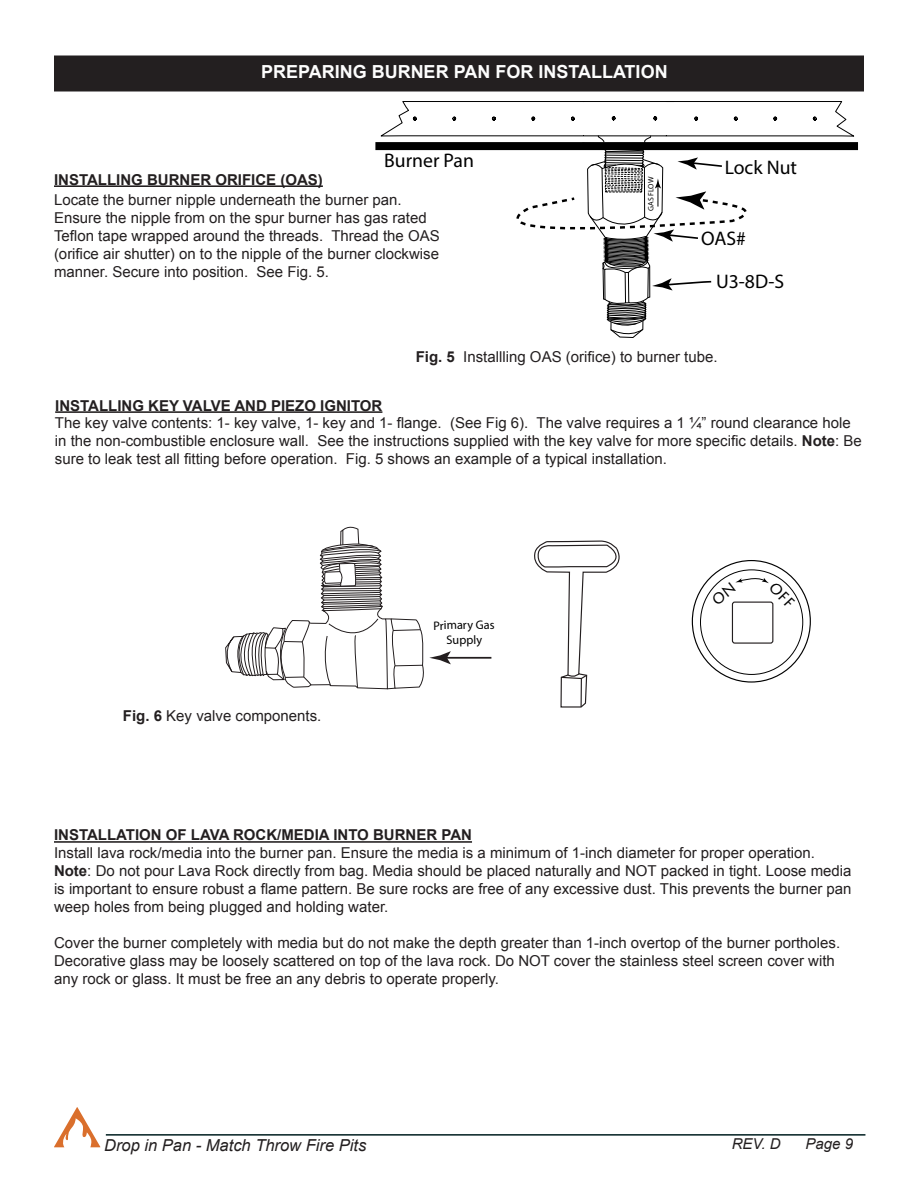
<style>
.page{position:relative;width:918px;height:1188px;background:#fff}
.page>*{position:absolute;margin:0;border:0;box-sizing:border-box;transform-origin:0 0}
.t1{font:19.65px/42.6px "Myriad Pro";color:#000}
.t2{font:700 18px "Arial";color:#fdfdfd}
.t3{font:italic 16.5px "Arial";color:#231f20}
.t4{font:15px/18px "Arial";color:#231f20}
.t5{font:700 15px "Arial";color:#231f20}
.t6{font:italic 15px "Arial";color:#231f20}
.t7{font:12.3px/14.9px "Myriad Pro";color:#000;text-align:center}
.t8{font:7.65px "Myriad Pro";color:#000}
.s1{font-weight:700}
</style>
<div class="page">
<hr style="left:106px;top:1134px;width:759px;height:2px;background:#001f20">
<svg style="left:54px;top:1107px;width:46px;height:40px"></svg>
<hr style="left:54px;top:185px;width:269px;height:2px;background:#231f20">
<svg style="left:378px;top:101px;width:479px;height:237px"></svg>
<div style="left:55px;top:56px;width:808px;height:35px;background:#231f20"></div>
<div style="left:54px;top:56px;width:810px;height:36px;border:2px solid #231f20"></div>
<hr style="left:55px;top:411px;width:327px;height:2px;background:#231f20">
<hr style="left:445px;top:657px;width:46px;height:2px;background:#231e1f">
<svg style="left:225px;top:526px;width:226px;height:163px"></svg>
<svg style="left:534px;top:540px;width:86px;height:168px"></svg>
<div style="left:732px;top:602px;width:41px;height:42px;border:1px solid #231e1f;border-radius:2px"></div>
<hr style="left:54px;top:841px;width:418px;height:2px;background:#231f20">
<svg style="left:711px;top:576px;width:84px;height:32px"></svg>
<p class="t2" style="left:261px;top:60px;width:408px">PREPARING BURNER PAN FOR INSTALLATION</p>
<p class="t1" style="left:384px;top:139px;width:91px">Burner Pan</p>
<p class="t5" style="left:54px;top:169px;width:270px">INSTALLING BURNER ORIFICE (OAS)</p>
<p class="t4" style="left:54px;top:191px;width:387px">Locate the burner nipple underneath the burner pan.<br>Ensure the nipple from on the spur burner has gas rated Teflon tape wrapped around the threads. Thread the OAS (orifice air shutter) on to the nipple of the burner clockwise manner. Secure into position. See Fig. 5.</p>
<p class="t8" style="left:646px;top:211px;width:36px;rotate:-90deg">GAS FLOW</p>
<p class="t1" style="left:725px;top:146px;width:74px">Lock Nut</p>
<p class="t1" style="left:716px;top:217px;width:70px;text-indent:-15px">OAS#<br>U3-8D-S</p>
<p class="t4" style="left:416px;top:348px;width:303px"><span class="s1">Fig. 5</span> Installling OAS (orifice) to burner tube.</p>
<p class="t5" style="left:55px;top:395px;width:329px">INSTALLING KEY VALVE AND PIEZO IGNITOR</p>
<p class="t4" style="left:55px;top:414px;width:809px">The key valve contents: 1- key valve, 1- key and 1- flange. (See Fig 6). The valve requires a 1 ¼” round clearance hole in the non-combustible enclosure wall. See the instructions supplied with the key valve for more specific details. <span class="s1">Note</span>: Be sure to leak test all fitting before operation. Fig. 5 shows an example of a typical installation.</p>
<p class="t4" style="left:123px;top:707px;width:200px"><span class="s1">Fig. 6</span> Key valve components.</p>
<p class="t7" style="left:433px;top:618px;width:63px;rotate:-1deg">Primary Gas<br>Supply</p>
<p class="t5" style="left:54px;top:825px;width:420px">INSTALLATION OF LAVA ROCK/MEDIA INTO BURNER PAN</p>
<p class="t4" style="left:54px;top:844px;width:763px">Install lava rock/media into the burner pan. Ensure the media is a minimum of 1-inch diameter for proper operation.</p>
<p class="t4" style="left:54px;top:862px;width:799px;text-align:justify"><span class="s1">Note</span>: Do not pour Lava Rock directly from bag. Media should be placed naturally and NOT packed in tight. Loose media is important to ensure robust a flame pattern. Be sure rocks are free of any excessive dust. This prevents the burner pan weep holes from being plugged and holding water.</p>
<p class="t4" style="left:54px;top:934px;width:788px">Cover the burner completely with media but do not make the depth greater than 1-inch overtop of the burner portholes.</p>
<p class="t4" style="left:54px;top:952px;width:782px">Decorative glass may be loosely scattered on top of the lava rock. Do NOT cover the stainless steel screen cover with</p>
<p class="t4" style="left:54px;top:970px;width:446px">any rock or glass. It must be free an any debris to operate properly.</p>
<p class="t3" style="left:104px;top:1135px;width:264px">Drop in Pan - Match Throw Fire Pits</p>
<p class="t6" style="left:732px;top:1134px;width:50px">REV. D</p>
<p class="t6" style="left:806px;top:1134px;width:49px">Page 9</p>
</div>
